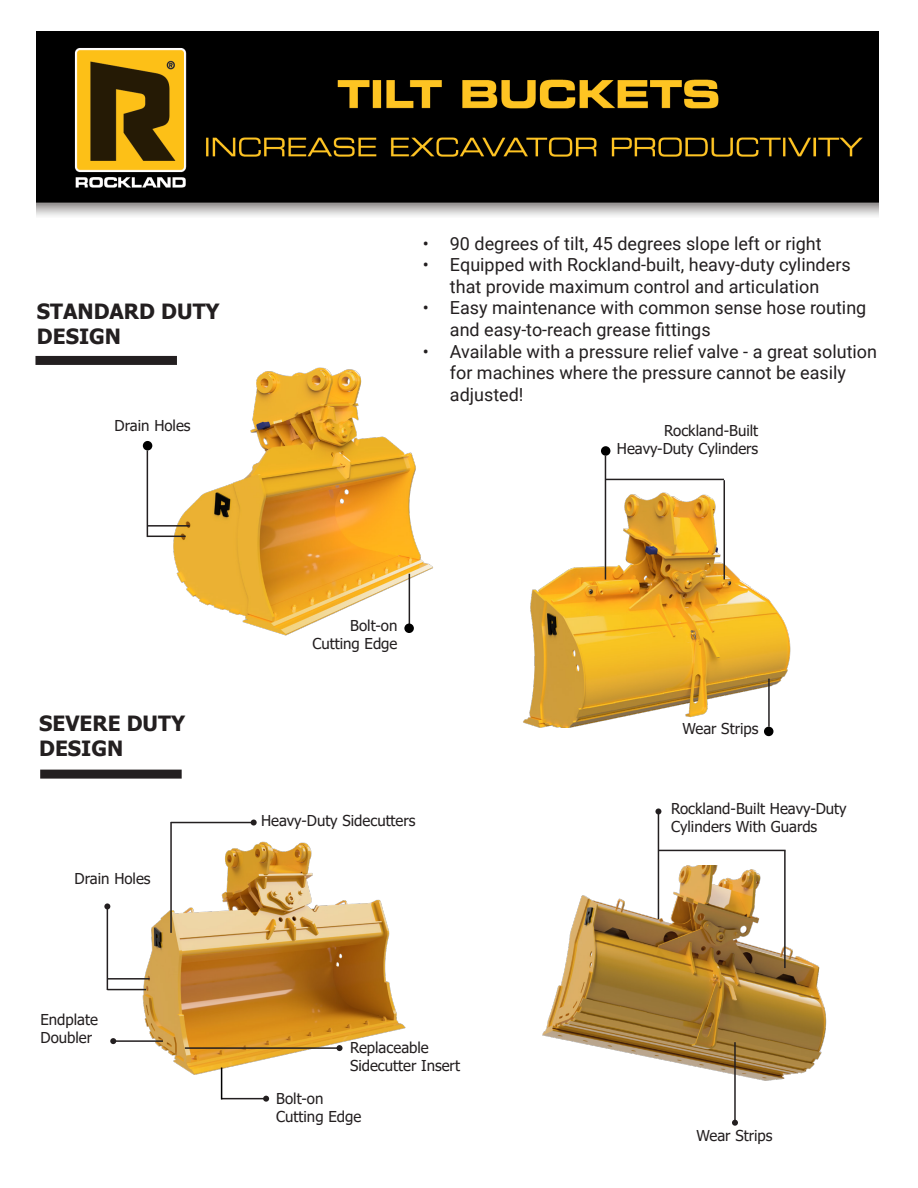
<style>
.page{position:relative;width:918px;height:1188px;background:#fff}
.page>*{position:absolute;margin:0;border:0;box-sizing:border-box;transform-origin:0 0}
.t1{font:700 21px "Tahoma";color:#231f20}
.t2{font:18px/21.6px "Roboto";color:#231f20}
.t3{font:15px/18px "Tahoma";color:#231f20}
</style>
<div class="page">
<img style="left:523px;top:478px;width:268px;height:250px">
<img style="left:143px;top:355px;width:290px;height:281px">
<hr style="left:147px;top:450px;width:1px;height:87px;background:#231f20">
<hr style="left:147px;top:525px;width:43px;height:2px;background:#231f20">
<hr style="left:147px;top:536px;width:39px;height:1px;background:#231f20">
<div style="left:143px;top:441px;width:9px;height:9px;background:#000;border-radius:50%"></div>
<hr style="left:409px;top:574px;width:1px;height:51px;background:#231f20">
<div style="left:404px;top:624px;width:10px;height:9px;background:#000;border-radius:50%"></div>
<hr style="left:768px;top:679px;width:2px;height:48px;background:#231f20">
<div style="left:764px;top:727px;width:9px;height:9px;background:#000;border-radius:50%"></div>
<hr style="left:724px;top:480px;width:1px;height:100px;background:#231f20">
<hr style="left:605px;top:456px;width:1px;height:124px;background:#231f20">
<div style="left:601px;top:446px;width:9px;height:10px;background:#000;border-radius:50%"></div>
<hr style="left:606px;top:479px;width:118px;height:1px;background:#231f20">
<div style="left:35px;top:356px;width:142px;height:9px;background:#231f20"></div>
<div style="left:40px;top:770px;width:142px;height:9px;background:#231f20"></div>
<img style="left:542px;top:866px;width:285px;height:215px">
<hr style="left:734px;top:1042px;width:2px;height:81px;background:#231f20">
<svg style="left:732px;top:1120px;width:6px;height:6px"></svg>
<hr style="left:658px;top:811px;width:1px;height:108px;background:#231f20">
<svg style="left:655px;top:808px;width:6px;height:6px"></svg>
<hr style="left:659px;top:850px;width:127px;height:1px;background:#231f20">
<hr style="left:784px;top:851px;width:2px;height:117px;background:#231f20">
<img style="left:37px;top:32px;width:841px;height:184px">
<img style="left:116px;top:841px;width:290px;height:237px">
<hr style="left:107px;top:989px;width:39px;height:1px;background:#231f20">
<hr style="left:107px;top:978px;width:43px;height:2px;background:#231f20">
<hr style="left:107px;top:906px;width:1px;height:84px;background:#231f20">
<svg style="left:104px;top:903px;width:6px;height:6px"></svg>
<hr style="left:221px;top:1098px;width:45px;height:1px;background:#231f20">
<svg style="left:263px;top:1096px;width:6px;height:6px"></svg>
<hr style="left:185px;top:1047px;width:155px;height:2px;background:#231f20">
<svg style="left:337px;top:1045px;width:6px;height:6px"></svg>
<hr style="left:113px;top:1040px;width:50px;height:2px;background:#231f20">
<svg style="left:110px;top:1038px;width:6px;height:6px"></svg>
<hr style="left:170px;top:822px;width:2px;height:111px;background:#231f20">
<hr style="left:171px;top:822px;width:83px;height:1px;background:#231f20">
<svg style="left:251px;top:820px;width:6px;height:6px"></svg>
<hr style="left:221px;top:1068px;width:1px;height:31px;background:#000">
<p class="t1" style="left:37px;top:297px;width:184px">STANDARD DUTY</p>
<p class="t1" style="left:37px;top:322px;width:86px">DESIGN</p>
<p class="t3" style="left:115px;top:418px;width:77px">Drain Holes</p>
<p class="t2" style="left:423px;top:232px;width:400px">• 90 degrees of tilt, 45 degrees slope left or right</p>
<p class="t2" style="left:423px;top:253px;width:429px;text-align:center">• Equipped with Rockland-built, heavy-duty cylinders that provide maximum control and articulation</p>
<p class="t2" style="left:450px;top:297px;width:418px;text-indent:-27px">• Easy maintenance with common sense hose routing and easy-to-reach grease fittings</p>
<p class="t2" style="left:450px;top:340px;width:429px;text-indent:-27px">• Available with a pressure relief valve - a great solution for machines where the pressure cannot be easily adjusted!</p>
<p class="t3" style="left:664px;top:423px;width:96px">Rockland-Built</p>
<p class="t3" style="left:617px;top:441px;width:143px">Heavy-Duty Cylinders</p>
<p class="t1" style="left:39px;top:709px;width:147px">SEVERE DUTY</p>
<p class="t1" style="left:39px;top:734px;width:86px">DESIGN</p>
<p class="t3" style="left:75px;top:871px;width:77px">Drain Holes</p>
<p class="t3" style="left:40px;top:1011px;width:59px">Endplate</p>
<p class="t3" style="left:40px;top:1029px;width:53px">Doubler</p>
<p class="t3" style="left:350px;top:618px;width:49px">Bolt-on</p>
<p class="t3" style="left:313px;top:636px;width:86px">Cutting Edge</p>
<p class="t3" style="left:261px;top:812px;width:156px">Heavy-Duty Sidecutters</p>
<p class="t3" style="left:350px;top:1040px;width:80px">Replaceable</p>
<p class="t3" style="left:350px;top:1058px;width:112px">Sidecutter Insert</p>
<p class="t3" style="left:276px;top:1090px;width:49px">Bolt-on</p>
<p class="t3" style="left:276px;top:1108px;width:86px">Cutting Edge</p>
<p class="t3" style="left:682px;top:720px;width:78px">Wear Strips</p>
<p class="t3" style="left:671px;top:800px;width:177px">Rockland-Built Heavy-Duty<br>Cylinders With Guards</p>
<p class="t3" style="left:697px;top:1127px;width:78px">Wear Strips</p>
</div>
